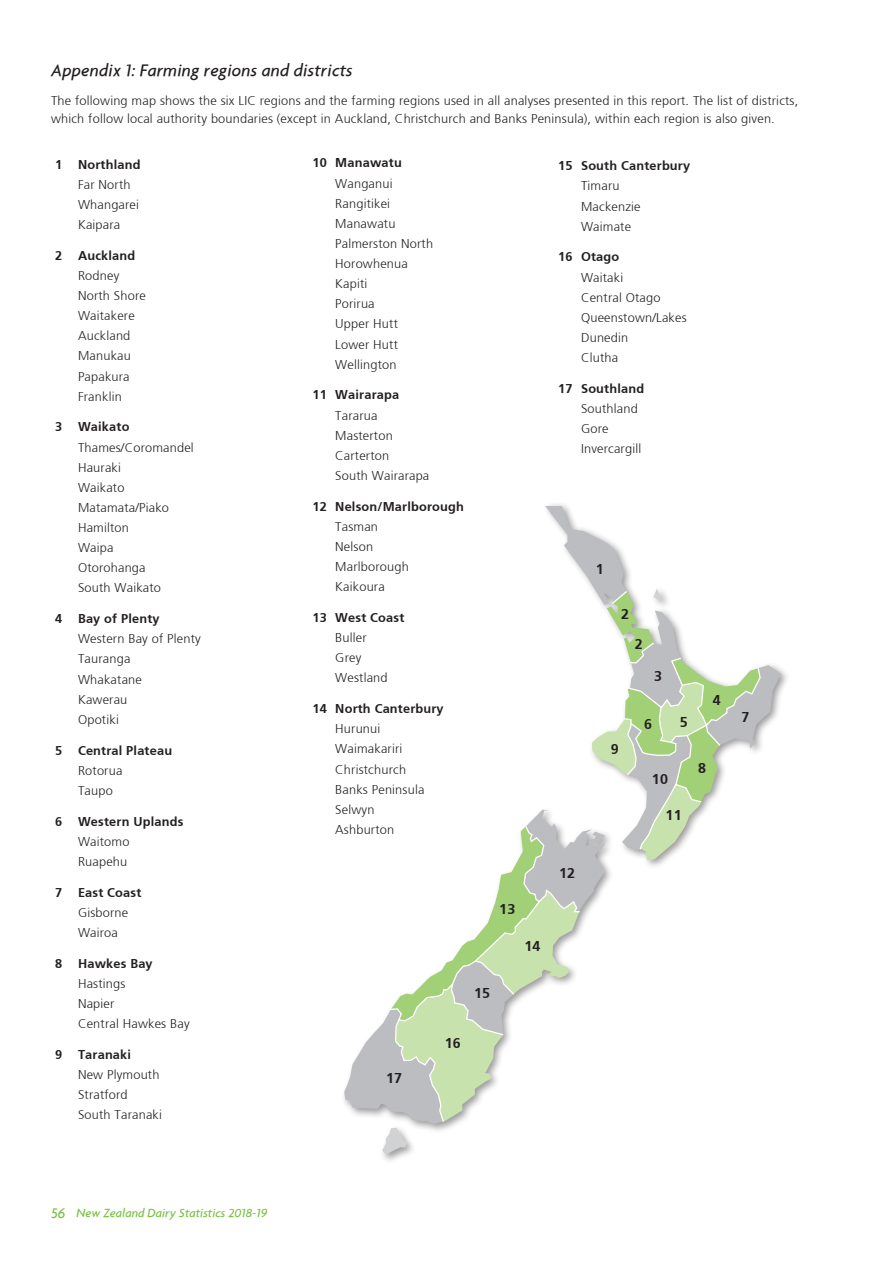
<style>
.page{position:relative;width:893px;height:1263px;background:#fff}
.page>*{position:absolute;margin:0;border:0;box-sizing:border-box;transform-origin:0 0}
.t1{font:italic 500 18px "Agenda";letter-spacing:.01em;color:#231f20}
.t2{font:700 14.25px "Frutiger";letter-spacing:.015em;color:#231f20}
.t3{font:300 12.75px/20.1px "Frutiger";letter-spacing:.015em;color:#231f20}
.t4{font:700 12.75px "Frutiger";letter-spacing:.015em;color:#231f20}
.t5{font:italic 500 12.75px "Agenda";color:#79c142}
.s1{font-size:15px}
</style>
<div class="page">
<svg style="left:344px;top:506px;width:437px;height:648px"></svg>
<svg style="left:389px;top:641px;width:333px;height:482px"></svg>
<h1 class="t1" style="left:51px;top:60px;width:303px">Appendix 1: Farming regions and districts</h1>
<p class="t3" style="left:51px;top:92px;width:749px;line-height:18px">The following map shows the six LIC regions and the farming regions used in all analyses presented in this report. The list of districts, which follow local authority boundaries (except in Auckland, Christchurch and Banks Peninsula), within each region is also given.</p>
<p class="t4" style="left:55px;top:157px;width:87px">1 Northland</p>
<p class="t3" style="left:78px;top:174px;width:63px">Far North<br>Whangarei<br>Kaipara</p>
<p class="t4" style="left:55px;top:248px;width:82px">2 Auckland</p>
<p class="t3" style="left:78px;top:266px;width:69px">Rodney<br>North Shore<br>Waitakere<br>Auckland<br>Manukau<br>Papakura<br>Franklin</p>
<p class="t4" style="left:55px;top:419px;width:76px">3 Waikato</p>
<p class="t3" style="left:78px;top:437px;width:117px">Thames/Coromandel<br>Hauraki<br>Waikato<br>Matamata/Piako<br>Hamilton<br>Waipa<br>Otorohanga<br>South Waikato</p>
<p class="t4" style="left:55px;top:611px;width:106px">4 Bay of Plenty</p>
<p class="t3" style="left:78px;top:629px;width:124px">Western Bay of Plenty<br>Tauranga<br>Whakatane<br>Kawerau<br>Opotiki</p>
<p class="t4" style="left:55px;top:743px;width:118px">5 Central Plateau</p>
<p class="t3" style="left:78px;top:760px;width:46px">Rotorua<br>Taupo</p>
<p class="t4" style="left:55px;top:814px;width:130px">6 Western Uplands</p>
<p class="t3" style="left:78px;top:831px;width:53px">Waitomo<br>Ruapehu</p>
<p class="t4" style="left:55px;top:885px;width:88px">7 East Coast</p>
<p class="t3" style="left:78px;top:902px;width:52px">Gisborne<br>Wairoa</p>
<p class="t4" style="left:55px;top:956px;width:99px">8 Hawkes Bay</p>
<p class="t3" style="left:78px;top:973px;width:113px">Hastings<br>Napier<br>Central Hawkes Bay</p>
<p class="t4" style="left:55px;top:1047px;width:77px">9 Taranaki</p>
<p class="t3" style="left:78px;top:1065px;width:85px">New Plymouth<br>Stratford<br>South Taranaki</p>
<p class="t4" style="left:313px;top:155px;width:91px">10 Manawatu</p>
<p class="t3" style="left:335px;top:173px;width:99px">Wanganui<br>Rangitikei<br>Manawatu<br>Palmerston North<br>Horowhenua<br>Kapiti<br>Porirua<br>Upper Hutt<br>Lower Hutt<br>Wellington</p>
<p class="t4" style="left:313px;top:387px;width:88px">11 Wairarapa</p>
<p class="t3" style="left:335px;top:405px;width:96px">Tararua<br>Masterton<br>Carterton<br>South Wairarapa</p>
<p class="t4" style="left:313px;top:499px;width:153px">12 Nelson/Marlborough</p>
<p class="t3" style="left:335px;top:517px;width:75px">Tasman<br>Nelson<br>Marlborough<br>Kaikoura</p>
<p class="t4" style="left:313px;top:610px;width:93px">13 West Coast</p>
<p class="t3" style="left:335px;top:628px;width:54px">Buller<br>Grey<br>Westland</p>
<p class="t4" style="left:313px;top:701px;width:133px">14 North Canterbury</p>
<p class="t3" style="left:335px;top:719px;width:91px">Hurunui<br>Waimakariri<br>Christchurch<br>Banks Peninsula<br>Selwyn<br>Ashburton</p>
<p class="t4" style="left:558px;top:158px;width:133px">15 South Canterbury</p>
<p class="t3" style="left:581px;top:176px;width:61px">Timaru<br>Mackenzie<br>Waimate</p>
<p class="t4" style="left:558px;top:250px;width:63px">16 Otago</p>
<p class="t3" style="left:581px;top:267px;width:107px">Waitaki<br>Central Otago<br>Queenstown/Lakes<br>Dunedin<br>Clutha</p>
<p class="t4" style="left:558px;top:381px;width:87px">17 Southland</p>
<p class="t3" style="left:581px;top:399px;width:62px">Southland<br>Gore<br>Invercargill</p>
<p class="t2" style="left:596px;top:561px;width:9px">1</p>
<p class="t2" style="left:621px;top:606px;width:9px">2</p>
<p class="t2" style="left:635px;top:636px;width:9px">2</p>
<p class="t2" style="left:654px;top:668px;width:9px">3</p>
<p class="t2" style="left:713px;top:691px;width:9px">4</p>
<p class="t2" style="left:742px;top:709px;width:9px">7</p>
<p class="t2" style="left:644px;top:715px;width:9px">6</p>
<p class="t2" style="left:680px;top:713px;width:9px">5</p>
<p class="t2" style="left:611px;top:741px;width:9px">9</p>
<p class="t2" style="left:698px;top:760px;width:9px">8</p>
<p class="t2" style="left:652px;top:770px;width:18px">10</p>
<p class="t2" style="left:666px;top:807px;width:18px">11</p>
<p class="t2" style="left:559px;top:864px;width:18px">12</p>
<p class="t2" style="left:499px;top:901px;width:18px">13</p>
<p class="t2" style="left:524px;top:938px;width:18px">14</p>
<p class="t2" style="left:474px;top:984px;width:18px">15</p>
<p class="t2" style="left:445px;top:1034px;width:18px">16</p>
<p class="t2" style="left:386px;top:1069px;width:18px">17</p>
<p class="t5" style="left:51px;top:1205px;width:218px"><span class="s1">56</span> New Zealand Dairy Statistics 2018-19</p>
</div>
